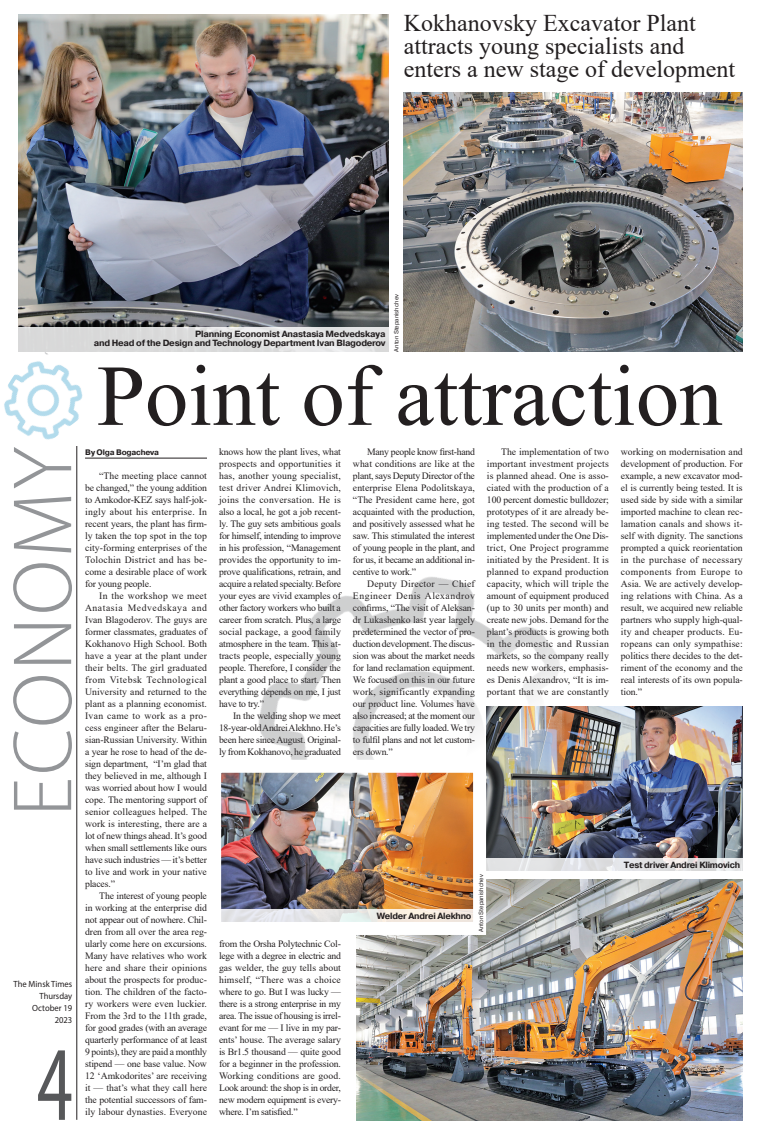
<style>
.page{position:relative;width:757px;height:1134px;background:#fff}
.page>*{position:absolute;margin:0;border:0;box-sizing:border-box;transform-origin:0 0}
.t1{font:semi-condensed 106.8px "Myriad Pro";color:#57585a;scale:.71 1}
.ZAGOLOVOK_-_reg{font:86.6px "Times New Roman";color:#231f20}
.t2{font:300 semi-condensed 84.8px "Myriad Pro";letter-spacing:.02em;color:#939598;scale:1.09 1}
.PODZAGOLOVOK{font:24px/23px "Times New Roman";color:#231f20}
.NORMAL_copy_2{font:9.7px/12px "Times New Roman";letter-spacing:-.015em;color:#231f20;text-align:justify}
.PHOTO{font:700 9px/9px "Pragmatica C";letter-spacing:-.025em;color:#231f20;text-align:right}
.t3{font:9px/12px "Myriad Pro";color:#231f20;text-align:right;scale:.95 1}
.МТ_-_Автор{font:700 8px "Pragmatica C";letter-spacing:-.025em;color:#231f20}
.PHOTO-2{font:6px "Pragmatica C";letter-spacing:-.005em;color:#231f20}
</style>
<div class="page">
<hr style="left:77px;top:14px;width:1px;height:1106px;background:#231f20">
<hr style="left:85px;top:458px;width:122px;height:1px;background:#231f20">
<img style="left:119px;top:457px;width:441px;height:303px">
<img style="left:404px;top:92px;width:339px;height:259px">
<img style="left:18px;top:14px;width:370px;height:313px">
<img style="left:486px;top:706px;width:257px;height:152px">
<img style="left:356px;top:879px;width:387px;height:241px">
<img style="left:222px;top:774px;width:250px;height:135px">
<img style="left:4px;top:352px;width:95px;height:119px">
<svg style="left:18px;top:327px;width:370px;height:25px;background:#dededf"></svg>
<svg style="left:486px;top:858px;width:257px;height:13px;background:#e2e3e4"></svg>
<svg style="left:221px;top:909px;width:253px;height:13px;background:#ebe8e5"></svg>
<p class="PODZAGOLOVOK" style="left:404px;top:11px;width:333px">Kokhanovsky Excavator Plant attracts young specialists and enters a new stage of development</p>
<p class="PHOTO" style="left:94px;top:330px;width:293px">Planning Economist Anastasia Medvedskaya<br>and Head of the Design and Technology Department Ivan Blagoderov</p>
<p class="PHOTO-2" style="left:393px;top:352px;width:59px;rotate:-90deg">Anton Stepanishchev</p>
<p class="ZAGOLOVOK_-_reg" style="left:97px;top:335px;width:627px">Point of attraction</p>
<p class="t2" style="left:-3px;top:817px;width:341px;rotate:-90deg">ECONOMY</p>
<p class="МТ_-_Автор" style="left:85px;top:448px;width:75px">By Olga Bogacheva</p>
<p class="NORMAL_copy_2" style="left:85px;top:470px;width:123px;text-indent:14px">“The meeting place cannot be changed,” the young addition to Amkodor-KEZ says half-jok&shy;ingly about his enterprise. In recent years, the plant has firm&shy;ly taken the top spot in the top city-forming enterprises of the Tolochin District and has be&shy;come a desirable place of work for young people.</p>
<p class="NORMAL_copy_2" style="left:85px;top:590px;width:123px;text-indent:14px">In the workshop we meet Anatasia Medvedskaya and Ivan Blagoderov. The guys are former classmates, graduates of Kokhanovo High School. Both have a year at the plant under their belts. The girl graduated from Vitebsk Technological University and returned to the plant as a planning economist.<br>Ivan came to work as a pro&shy;cess engineer after the Belaru&shy;sian-Russian University. Within a year he rose to head of the de&shy;sign department, “I’m glad that they believed in me, although I was worried about how I would cope. The mentoring support of senior colleagues helped. The work is interesting, there are a lot of new things ahead. It’s good when small settlements like ours have such industries — it’s better to live and work in your native places.”</p>
<p class="NORMAL_copy_2" style="left:85px;top:890px;width:123px;text-indent:14px">The interest of young people in working at the enterprise did not appear out of nowhere. Chil&shy;dren from all over the area reg&shy;ularly come here on excursions.<br>Many have relatives who work here and share their opinions about the prospects for produc&shy;tion. The children of the facto&shy;ry workers were even luckier.<br>From the 3rd to the 11th grade, for good grades (with an average quarterly performance of at least 9 points), they are paid a monthly stipend — one base value. Now 12 ‘Amkodorites’ are receiving it — that’s what they call here the potential successors of fam&shy;ily labour dynasties. Everyone</p>
<p class="t3" style="left:14px;top:977px;width:63px">The Minsk Times<br>Thursday<br>October 19<br>2023</p>
<h1 class="t1" style="left:37px;top:1026px;width:52px">4</h1>
<p class="NORMAL_copy_2" style="left:219px;top:446px;width:124px">knows how the plant lives, what prospects and opportunities it has, another young specialist, test driver Andrei Klimovich, joins the conversation. He is also a local, he got a job recent&shy;ly. The guy sets ambitious goals for himself, intending to improve in his profession, “Management provides the opportunity to im&shy;prove qualifications, retrain, and acquire a related specialty. Before your eyes are vivid examples of other factory workers who built a career from scratch. Plus, a large social package, a good family atmosphere in the team. This at&shy;tracts people, especially young people. Therefore, I consider the plant a good place to start. Then everything depends on me, I just have to try.”</p>
<p class="NORMAL_copy_2" style="left:219px;top:710px;width:123px;text-indent:14px">In the welding shop we meet 18-year-old Andrei Alekhno. He’s been here since August. Original&shy;ly from Kokhanovo, he graduated</p>
<p class="NORMAL_copy_2" style="left:219px;top:938px;width:123px">from the Orsha Polytechnic Col&shy;lege with a degree in electric and gas welder, the guy tells about himself, “There was a choice where to go. But I was lucky — there is a strong enterprise in my area. The issue of housing is irrel&shy;evant for me — I live in my par&shy;ents’ house. The average salary is Br1.5 thousand — quite good for a beginner in the profession.<br>Working conditions are good.<br>Look around: the shop is in order, new modern equipment is every&shy;where. I’m satisfied.”</p>
<p class="NORMAL_copy_2" style="left:353px;top:446px;width:123px;text-indent:14px">Many people know first-hand what conditions are like at the plant, says Deputy Director of the enterprise Elena Podolitskaya, “The President came here, got acquainted with the production, and positively assessed what he saw. This stimulated the interest of young people in the plant, and for us, it became an additional in&shy;centive to work.”</p>
<p class="NORMAL_copy_2" style="left:353px;top:578px;width:124px;text-indent:14px">Deputy Director — Chief Engineer Denis Alexandrov confirms, “The visit of Aleksan&shy;dr Lukashenko last year largely predetermined the vector of pro&shy;duction development. The discus&shy;sion was about the market needs for land reclamation equipment.<br>We focused on this in our future work, significantly expanding our product line. Volumes have also increased; at the moment our capacities are fully loaded. We try to fulfil plans and not let custom&shy;ers down.”</p>
<p class="NORMAL_copy_2" style="left:487px;top:446px;width:123px;text-indent:14px">The implementation of two important investment projects is planned ahead. One is asso&shy;ciated with the production of a 100 percent domestic bulldozer; prototypes of it are already be&shy;ing tested. The second will be implemented under the One Dis&shy;trict, One Project programme initiated by the President. It is planned to expand production capacity, which will triple the amount of equipment produced (up to 30 units per month) and create new jobs. Demand for the plant’s products is growing both in the domestic and Russian markets, so the company really needs new workers, emphasis&shy;es Denis Alexandrov, “It is im&shy;portant that we are constantly</p>
<p class="NORMAL_copy_2" style="left:621px;top:446px;width:123px">working on modernisation and development of production. For example, a new excavator mod&shy;el is currently being tested. It is used side by side with a similar imported machine to clean rec&shy;lamation canals and shows it&shy;self with dignity. The sanctions prompted a quick reorientation in the purchase of necessary components from Europe to Asia. We are actively develop&shy;ing relations with China. As a result, we acquired new reliable partners who supply high-qual&shy;ity and cheaper products. Eu&shy;ropeans can only sympathise: politics there decides to the det&shy;riment of the economy and the real interests of its own popula&shy;tion.”</p>
<p class="PHOTO" style="left:624px;top:860px;width:118px">Test driver Andrei Klimovich</p>
<p class="PHOTO-2" style="left:478px;top:932px;width:59px;rotate:-90deg">Anton Stepanishchev</p>
<p class="PHOTO" style="left:377px;top:911px;width:96px">Welder Andrei Alekhno</p>
</div>
